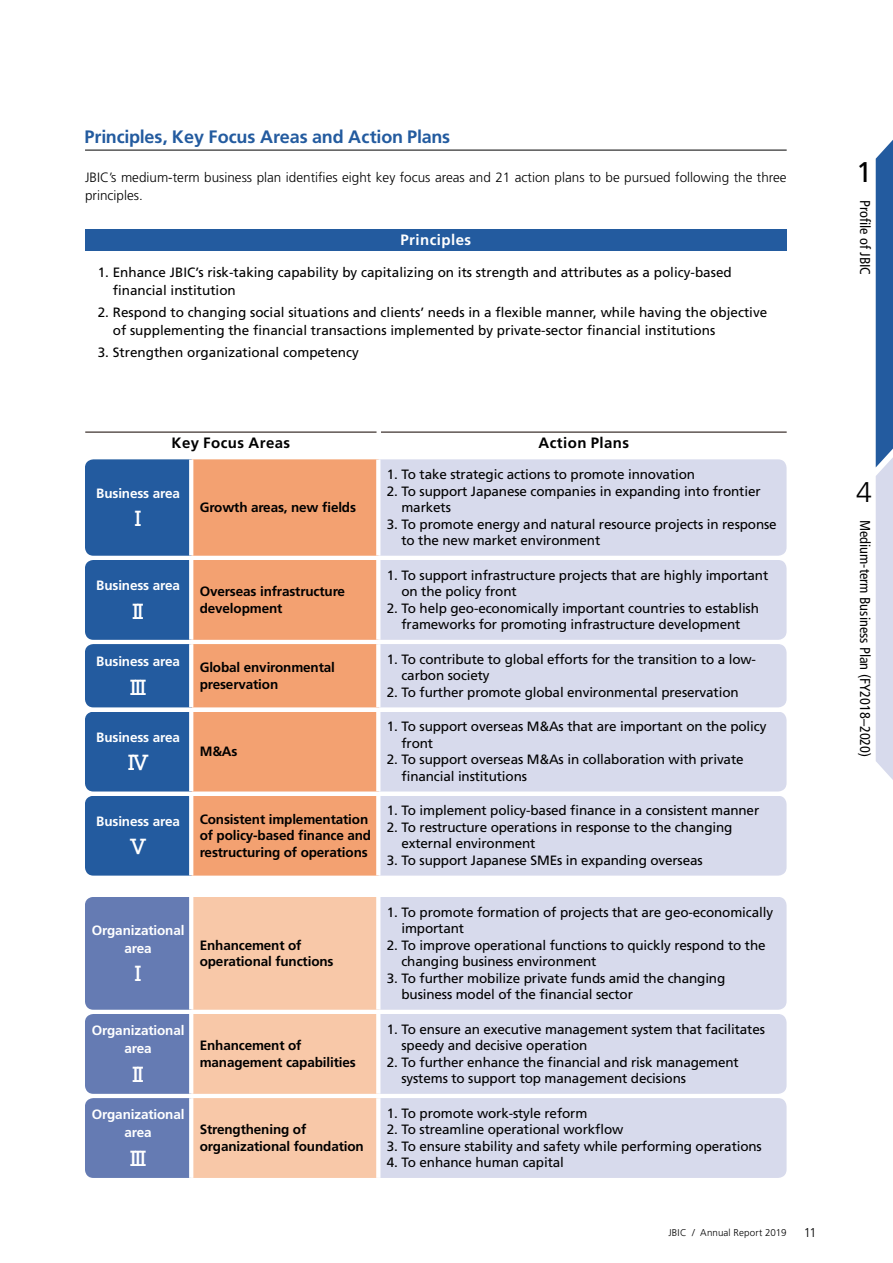
<style>
.page{position:relative;width:893px;height:1263px;background:#fff}
.page>*{position:absolute;margin:0;border:0;box-sizing:border-box;transform-origin:0 0}
.t1{font:28.5px "Frutiger LT Std";color:#000}
.t2{font:300 28.5px "Frutiger LT Std";color:#000}
.t3{font:22.5px "Rockwell";letter-spacing:-.1em;color:#fff}
.t4{font:700 18px "Frutiger LT Std";letter-spacing:-.005em;color:#235b9f}
.t5{font:700 15px "Frutiger LT Std";letter-spacing:.03em;color:#000}
.t6{font:700 15px "Frutiger LT Std";letter-spacing:.03em;color:#fff}
.t7{font:condensed 14.25px "Frutiger LT Std";color:#000}
.t8{font:13.5px/16.5px "Frutiger LT Std";letter-spacing:-.01em;color:#000}
.t9{font:700 13.5px/16.5px "Frutiger LT Std";letter-spacing:-.01em;color:#000}
.t10{font:700 13.5px/18px "Frutiger LT Std";letter-spacing:-.01em;color:#fff;text-align:center}
.t11{font:300 13.5px/18px "Frutiger LT Std";color:#000}
.t12{font:300 12.75px "Frutiger LT Std";color:#000}
.t13{font:300 9.75px "Frutiger LT Std";letter-spacing:.015em;color:#000}
</style>
<div class="page">
<div style="left:85px;top:230px;width:702px;height:21px;background:#235b9f"></div>
<hr style="left:85px;top:150px;width:702px;height:1px;background:#000">
<div style="left:85px;top:459px;width:106px;height:97px;background:#235b9f"></div>
<div style="left:191px;top:459px;width:187px;height:97px;background:#f3a171"></div>
<div style="left:378px;top:459px;width:409px;height:97px;background:#d7daec"></div>
<svg style="left:189px;top:459px;width:4px;height:97px"></svg>
<svg style="left:376px;top:459px;width:4px;height:97px"></svg>
<div style="left:85px;top:560px;width:106px;height:80px;background:#235b9f"></div>
<div style="left:191px;top:560px;width:187px;height:80px;background:#f3a171"></div>
<div style="left:378px;top:560px;width:409px;height:80px;background:#d7daec"></div>
<svg style="left:189px;top:560px;width:4px;height:80px"></svg>
<svg style="left:376px;top:560px;width:4px;height:80px"></svg>
<div style="left:85px;top:644px;width:106px;height:63px;background:#235b9f"></div>
<div style="left:191px;top:644px;width:187px;height:63px;background:#f3a171"></div>
<div style="left:378px;top:644px;width:409px;height:63px;background:#d7daec"></div>
<svg style="left:189px;top:644px;width:4px;height:63px"></svg>
<svg style="left:376px;top:644px;width:4px;height:63px"></svg>
<div style="left:85px;top:712px;width:106px;height:79px;background:#235b9f"></div>
<div style="left:191px;top:712px;width:187px;height:79px;background:#f3a171"></div>
<div style="left:378px;top:712px;width:409px;height:79px;background:#d7daec"></div>
<svg style="left:189px;top:712px;width:4px;height:79px"></svg>
<svg style="left:376px;top:712px;width:4px;height:79px"></svg>
<div style="left:85px;top:796px;width:106px;height:80px;background:#235b9f"></div>
<div style="left:191px;top:796px;width:187px;height:80px;background:#f3a171"></div>
<div style="left:378px;top:796px;width:409px;height:80px;background:#d7daec"></div>
<svg style="left:189px;top:796px;width:4px;height:80px"></svg>
<svg style="left:376px;top:796px;width:4px;height:80px"></svg>
<div style="left:85px;top:897px;width:106px;height:113px;background:#657bb3"></div>
<div style="left:191px;top:897px;width:187px;height:113px;background:#f8c8a8"></div>
<div style="left:378px;top:897px;width:409px;height:113px;background:#d7daec"></div>
<svg style="left:189px;top:897px;width:4px;height:113px"></svg>
<svg style="left:376px;top:897px;width:4px;height:113px"></svg>
<div style="left:85px;top:1014px;width:106px;height:80px;background:#657bb3"></div>
<div style="left:191px;top:1014px;width:187px;height:80px;background:#f8c8a8"></div>
<div style="left:378px;top:1014px;width:409px;height:80px;background:#d7daec"></div>
<svg style="left:189px;top:1014px;width:4px;height:80px"></svg>
<svg style="left:376px;top:1014px;width:4px;height:80px"></svg>
<div style="left:85px;top:1098px;width:106px;height:80px;background:#657bb3"></div>
<div style="left:191px;top:1098px;width:187px;height:80px;background:#f8c8a8"></div>
<div style="left:378px;top:1098px;width:409px;height:80px;background:#d7daec"></div>
<svg style="left:189px;top:1098px;width:4px;height:80px"></svg>
<svg style="left:376px;top:1098px;width:4px;height:80px"></svg>
<hr style="left:85px;top:431px;width:292px;height:2px;background:#5f5653">
<hr style="left:381px;top:431px;width:406px;height:2px;background:#5f5653">
<svg style="left:876px;top:140px;width:17px;height:640px;background:#819ec7"></svg>
<h3 class="t4" style="left:85px;top:126px;width:367px">Principles, Key Focus Areas and Action Plans</h3>
<p class="t11" style="left:85px;top:169px;width:703px">JBIC’s medium-term business plan identifies eight key focus areas and 21 action plans to be pursued following the three principles.</p>
<p class="t6" style="left:400px;top:231px;width:72px">Principles</p>
<p class="t8" style="left:113px;top:263px;width:620px;line-height:18px;text-indent:-15px">1. Enhance JBIC’s risk-taking capability by capitalizing on its strength and attributes as a policy-based financial institution</p>
<p class="t8" style="left:113px;top:304px;width:656px;line-height:18px;text-indent:-15px">2. Respond to changing social situations and clients’ needs in a flexible manner, while having the objective of supplementing the financial transactions implemented by private-sector financial institutions</p>
<p class="t8" style="left:98px;top:345px;width:263px">3. Strengthen organizational competency</p>
<p class="t5" style="left:172px;top:434px;width:120px">Key Focus Areas</p>
<p class="t5" style="left:538px;top:434px;width:92px">Action Plans</p>
<p class="t10" style="left:96px;top:484px;width:85px">Business area</p>
<h2 class="t3" style="left:135px;top:506px;width:9px">I</h2>
<p class="t10" style="left:96px;top:576px;width:85px">Business area</p>
<h2 class="t3" style="left:132px;top:598px;width:13px">II</h2>
<p class="t10" style="left:96px;top:652px;width:85px">Business area</p>
<h2 class="t3" style="left:130px;top:674px;width:18px">III</h2>
<p class="t10" style="left:96px;top:728px;width:85px">Business area</p>
<h2 class="t3" style="left:128px;top:750px;width:22px">IV</h2>
<p class="t10" style="left:96px;top:812px;width:85px">Business area</p>
<h2 class="t3" style="left:130px;top:834px;width:17px">V</h2>
<p class="t10" style="left:92px;top:921px;width:94px">Organizational area</p>
<h2 class="t3" style="left:135px;top:960px;width:9px">I</h2>
<p class="t10" style="left:92px;top:1021px;width:94px">Organizational area</p>
<h2 class="t3" style="left:132px;top:1061px;width:13px">II</h2>
<p class="t10" style="left:92px;top:1106px;width:94px">Organizational area</p>
<h2 class="t3" style="left:130px;top:1145px;width:18px">III</h2>
<p class="t9" style="left:200px;top:499px;width:158px">Growth areas, new fields</p>
<p class="t9" style="left:200px;top:583px;width:147px">Overseas infrastructure development</p>
<p class="t8" style="left:387px;top:466px;width:310px">1. To take strategic actions to promote innovation</p>
<p class="t8" style="left:401px;top:483px;width:361px;text-indent:-15px">2. To support Japanese companies in expanding into frontier markets</p>
<p class="t8" style="left:401px;top:516px;width:377px;text-indent:-15px">3. To promote energy and natural resource projects in response to the new market environment</p>
<p class="t8" style="left:401px;top:567px;width:368px;text-indent:-15px">1. To support infrastructure projects that are highly important on the policy front</p>
<p class="t8" style="left:387px;top:600px;width:374px;text-align:center">2. To help geo-economically important countries to establish frameworks for promoting infrastructure development</p>
<p class="t9" style="left:200px;top:659px;width:137px">Global environmental preservation</p>
<p class="t8" style="left:401px;top:651px;width:356px;text-indent:-15px">1. To contribute to global efforts for the transition to a low&shy;carbon society</p>
<p class="t8" style="left:387px;top:684px;width:353px">2. To further promote global environmental preservation</p>
<p class="t9" style="left:200px;top:743px;width:39px">M&amp;As</p>
<p class="t9" style="left:200px;top:811px;width:173px">Consistent implementation of policy-based finance and restructuring of operations</p>
<p class="t9" style="left:200px;top:937px;width:135px">Enhancement of operational functions</p>
<p class="t9" style="left:200px;top:1037px;width:158px">Enhancement of management capabilities</p>
<p class="t9" style="left:200px;top:1121px;width:166px">Strengthening of organizational foundation</p>
<p class="t8" style="left:401px;top:718px;width:367px;text-indent:-15px">1. To support overseas M&amp;As that are important on the policy front</p>
<p class="t8" style="left:401px;top:751px;width:344px;text-indent:-15px">2. To support overseas M&amp;As in collaboration with private financial institutions</p>
<p class="t8" style="left:387px;top:802px;width:374px">1. To implement policy-based finance in a consistent manner</p>
<p class="t8" style="left:401px;top:819px;width:333px;text-indent:-15px">2. To restructure operations in response to the changing external environment</p>
<p class="t8" style="left:387px;top:852px;width:317px">3. To support Japanese SMEs in expanding overseas</p>
<p class="t8" style="left:401px;top:904px;width:373px;text-indent:-15px">1. To promote formation of projects that are geo-economically important</p>
<p class="t8" style="left:401px;top:937px;width:366px;text-indent:-15px">2. To improve operational functions to quickly respond to the changing business environment</p>
<p class="t8" style="left:401px;top:970px;width:325px;text-indent:-15px">3. To further mobilize private funds amid the changing business model of the financial sector</p>
<p class="t8" style="left:401px;top:1021px;width:365px;text-indent:-15px">1. To ensure an executive management system that facilitates speedy and decisive operation</p>
<p class="t8" style="left:401px;top:1054px;width:339px;text-indent:-15px">2. To further enhance the financial and risk management systems to support top management decisions</p>
<p class="t8" style="left:387px;top:1105px;width:202px">1. To promote work-style reform</p>
<p class="t8" style="left:387px;top:1121px;width:238px">2. To streamline operational workflow</p>
<p class="t8" style="left:387px;top:1138px;width:377px">3. To ensure stability and safety while performing operations</p>
<p class="t8" style="left:387px;top:1154px;width:179px">4. To enhance human capital</p>
<p class="t13" style="left:668px;top:1227px;width:120px">JBIC / Annual Report 2019</p>
<p class="t12" style="left:804px;top:1225px;width:14px">11</p>
<h1 class="t1" style="left:856px;top:156px;width:17px">1</h1>
<p class="t7" style="left:873px;top:200px;width:77px;rotate:90deg">Profile of JBIC</p>
<h1 class="t2" style="left:856px;top:476px;width:17px">4</h1>
<p class="t7" style="left:873px;top:520px;width:239px;rotate:90deg">Medium-term Business Plan (FY2018–2020)</p>
</div>
